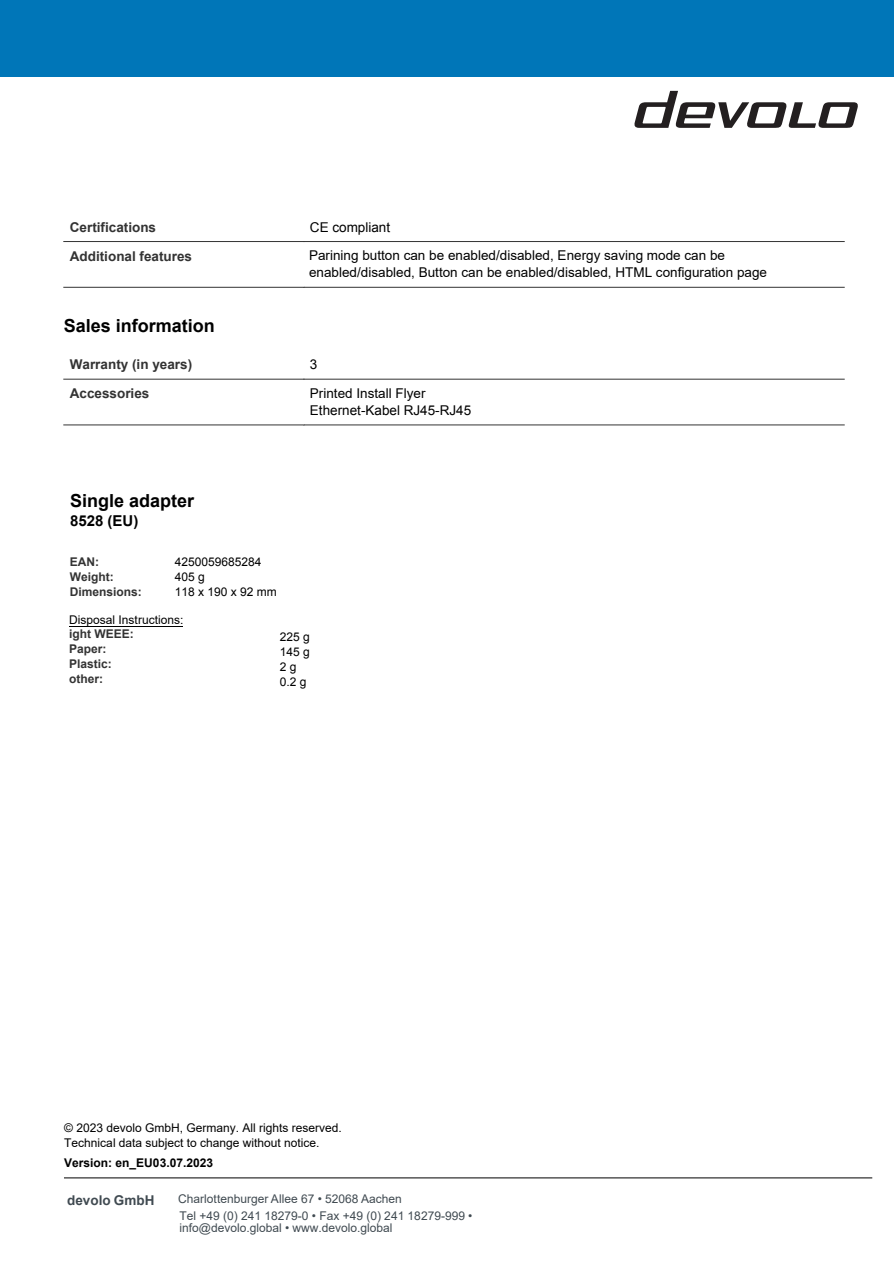
<style>
.page{position:relative;width:894px;height:1263px;background:#fff}
.page>*{position:absolute;margin:0;border:0;box-sizing:border-box;transform-origin:0 0}
.t1{font:700 18px "Arial";color:#000}
.t2{font:700 15px "Arial";color:#000}
.t3{font:13.5px/16.8px "Arial";color:#000}
.t4{font:700 13.5px "Arial";color:#333}
.t5{font:13.5px "Arial";color:#000}
.t6{font:700 13.5px "Arial";color:#404a51}
.t7{font:12px/15px "Arial";color:#000}
.t8{font:12px/16.5px "Arial";color:#404a51}
.t9{font:700 12px/14.9px "Arial";color:#333}
.t10{font:700 12px "Arial";color:#000}
.s1{font-weight:400;color:#000}
.s2{font-style:inherit}
</style>
<div class="page">
<div style="left:0;top:0;width:893px;height:77px;background:#0076b8"></div>
<svg style="left:634px;top:91px;width:224px;height:37px"></svg>
<hr style="left:64px;top:1177px;width:808px;height:1px;background:#000">
<hr style="left:304px;top:425px;width:540px;height:1px;background:#333">
<hr style="left:64px;top:425px;width:240px;height:1px;background:#333">
<hr style="left:304px;top:379px;width:540px;height:1px;background:#333">
<hr style="left:64px;top:379px;width:240px;height:1px;background:#333">
<hr style="left:304px;top:287px;width:540px;height:1px;background:#333">
<hr style="left:64px;top:287px;width:240px;height:1px;background:#333">
<hr style="left:304px;top:241px;width:540px;height:1px;background:#333">
<hr style="left:64px;top:241px;width:240px;height:1px;background:#333">
<hr style="left:70px;top:626px;width:113px;height:1px;background:#000">
<p class="t4" style="left:70px;top:218px;width:88px">Certifications</p>
<p class="t5" style="left:310px;top:220px;width:82px">CE compliant</p>
<p class="t4" style="left:70px;top:246px;width:124px">Additional features</p>
<p class="t3" style="left:309px;top:247px;width:459px">Parining button can be enabled/disabled, Energy saving mode can be enabled/disabled, Button can be enabled/disabled, HTML configuration page</p>
<h1 class="t1" style="left:64px;top:313px;width:153px">Sales information</h1>
<p class="t4" style="left:70px;top:355px;width:124px">Warranty (in years)</p>
<p class="t5" style="left:310px;top:357px;width:9px">3</p>
<p class="t4" style="left:70px;top:384px;width:81px">Accessories</p>
<p class="t3" style="left:310px;top:385px;width:117px">Printed Install Flyer</p>
<p class="t5" style="left:310px;top:403px;width:163px">Ethernet-Kabel RJ45-RJ45</p>
<h1 class="t1" style="left:70px;top:488px;width:126px">Single adapter</h1>
<p class="t2" style="left:70px;top:511px;width:70px">8528 (EU)</p>
<p class="t9" style="left:70px;top:554px;width:74px">EAN:<br>Weight:<br>Dimensions:</p>
<p class="t7" style="left:175px;top:554px;width:104px">4250059685284<br>405 g<br>118 x 190 x 92 mm</p>
<p class="t9" style="left:69px;top:612px;width:116px"><span class="s1">Disposal Instructions</span><span class="s1">: </span>ight WEEE:<br>Paper:<br>Plastic:<br>other:</p>
<p class="t7" style="left:280px;top:629px;width:32px">225 g<br>145 g<br>2 g<br>0.2 g</p>
<p class="t7" style="left:64px;top:1122px;width:279px">© 202<span class="s2">3</span> devolo G<span class="s2">mbH</span>, Germany. All rights reserved.<br>Technical data subject to change without notice.</p>
<p class="t10" style="left:64px;top:1155px;width:150px">Version: en_EU03.07.2023</p>
<p class="t6" style="left:67px;top:1195px;width:89px">devolo GmbH</p>
<p class="t8" style="left:178px;top:1192px;width:296px">Charlottenburger Allee 67 • 52068 Aachen<br>Tel +49 (0) 241 18279-0 • Fax +49 (0) 241 18279-999 •</p>
<p class="t8" style="left:179px;top:1221px;width:215px">info@devolo.global • www.devolo.global</p>
</div>
